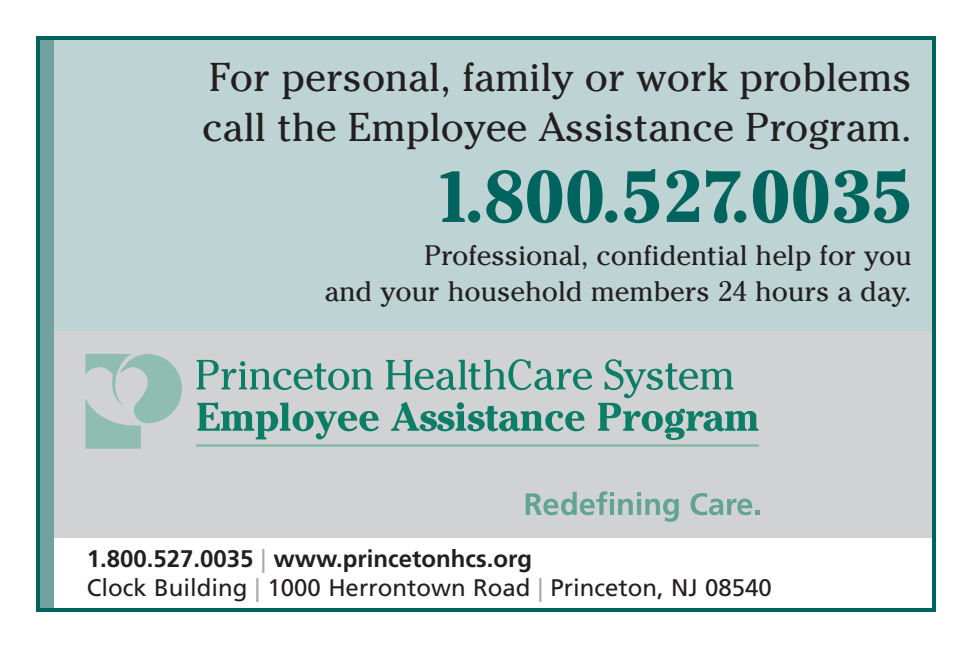
<style>
.page{position:relative;width:972px;height:648px;background:#fff}
.page>*{position:absolute;margin:0;border:0;box-sizing:border-box;transform-origin:0 0}
.t1{font:700 72px "Cheltenham";color:#00645e}
.t2{font:40px/49.6px "Cheltenham";color:#231f20}
.t3{font:28px/36px "Cheltenham";color:#231f20;text-align:right}
.t4{font:24px/28.8px "Frutiger";color:#231f20}
.s1{font-weight:700}
.s2{color:#a8a9ad}
</style>
<div class="page">
<div style="left:36px;top:328px;width:900px;height:284px;background:#d1d2d4"></div>
<div style="left:49px;top:538px;width:887px;height:74px;background:#fff"></div>
<div style="left:44px;top:36px;width:892px;height:294px;background:#bed3d3"></div>
<div style="left:36px;top:36px;width:18px;height:576px;background:#71a2a0"></div>
<hr style="left:196px;top:444px;width:563px;height:3px;background:#8fbdaf">
<svg style="left:526px;top:491px;width:153px;height:31px"></svg>
<svg style="left:691px;top:493px;width:69px;height:22px"></svg>
<svg style="left:197px;top:360px;width:176px;height:30px"></svg>
<svg style="left:386px;top:359px;width:206px;height:31px"></svg>
<svg style="left:85px;top:354px;width:97px;height:95px"></svg>
<svg style="left:197px;top:402px;width:182px;height:37px"></svg>
<svg style="left:391px;top:402px;width:194px;height:29px"></svg>
<svg style="left:598px;top:359px;width:161px;height:81px"></svg>
<div style="left:36px;top:36px;width:900px;height:576px;border:4px solid #00645e"></div>
<h2 class="t2" style="left:202px;top:53px;width:711px">For personal, family or work problems call the Employee Assistance Program.</h2>
<h1 class="t1" style="left:432px;top:171px;width:481px">1.800.527.0035</h1>
<p class="t3" style="left:325px;top:238px;width:588px">Professional, confidential help for you<br>and your household members 24 hours a day.</p>
<p class="t4" style="left:87px;top:546px;width:686px"><span class="s1">1.800.527.0035</span> <span class="s2">|</span> <span class="s1">www.princetonhcs.org<br></span>Clock Building <span class="s2">|</span> 1000 Herrontown Road <span class="s2">|</span> Princeton, NJ 08540</p>
</div>
